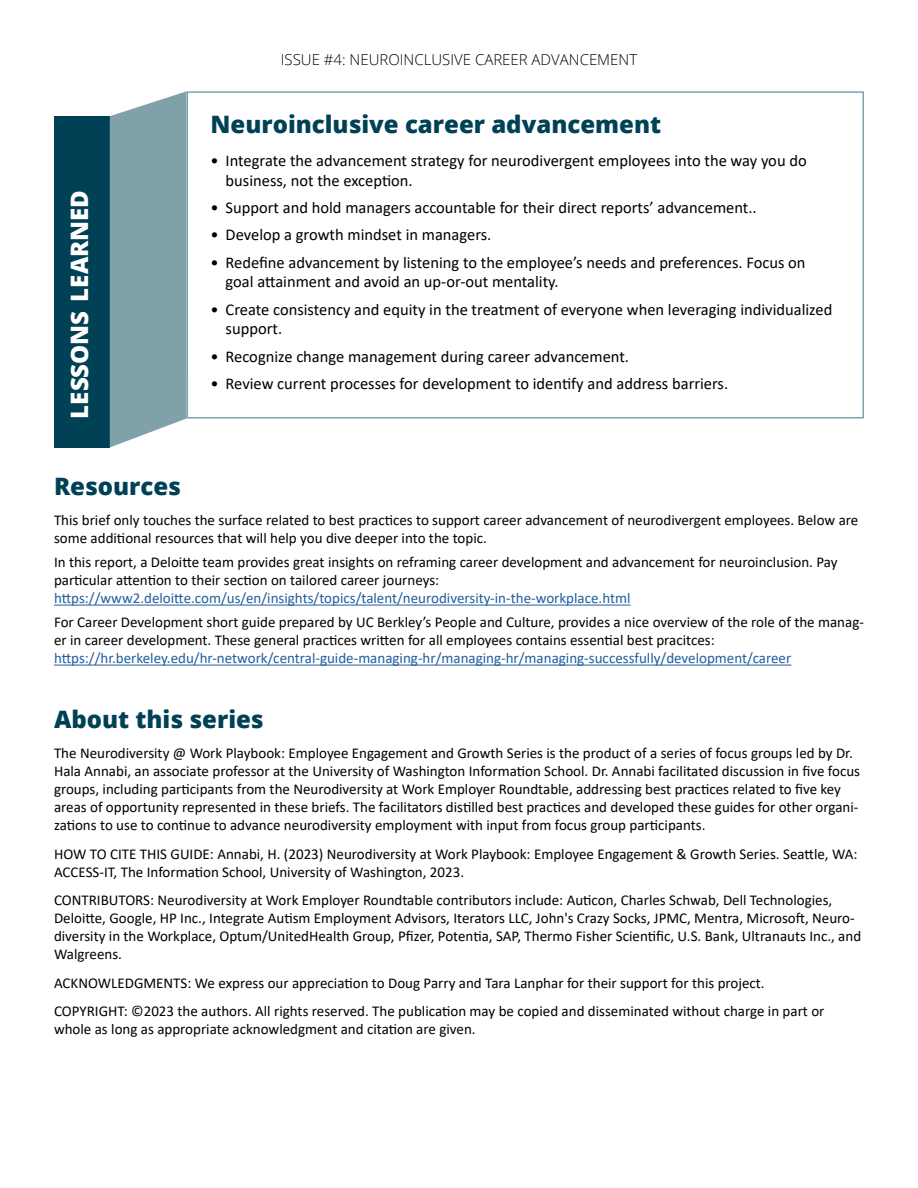
<style>
.page{position:relative;width:918px;height:1188px;background:#fff}
.page>*{position:absolute;margin:0;border:0;box-sizing:border-box;transform-origin:0 0}
.t1{font:800 24px "Open Sans";color:#004155}
.t2{font:800 24px "Open Sans";color:#fff}
.t3{font:16.5px/19.8px "Calibri";color:#000}
.t4{font:15px/18px "Calibri";color:#000}
.t5{font:15px "Calibri";color:#215e9e}
.t6{font:300 15px "Open Sans";color:#000}
</style>
<div class="page">
<div style="left:187px;top:91px;width:677px;height:327px;border:2px solid #80a0aa"></div>
<hr style="left:54px;top:605px;width:577px;height:1px;background:#215e9e">
<hr style="left:54px;top:665px;width:737px;height:1px;background:#215e9e">
<div style="left:54px;top:116px;width:56px;height:331px;background:#004155"></div>
<svg style="left:110px;top:91px;width:77px;height:356px;background:#89a7b0"></svg>
<p class="t2" style="left:61px;top:418px;width:230px;rotate:-90deg">LESSONS LEARNED</p>
<p class="t6" style="left:281px;top:50px;width:358px">ISSUE #4: NEUROINCLUSIVE CAREER ADVANCEMENT</p>
<h2 class="t1" style="left:211px;top:106px;width:452px">Neuroinclusive career advancement</h2>
<p class="t3" style="left:226px;top:150px;width:583px;text-indent:-15px">• Integrate the advancement strategy for neurodivergent employees into the way you do business, not the exception.</p>
<p class="t3" style="left:211px;top:197px;width:548px">• Support and hold managers accountable for their direct reports’ advancement..</p>
<p class="t3" style="left:211px;top:224px;width:282px">• Develop a growth mindset in managers.</p>
<p class="t3" style="left:226px;top:252px;width:582px;text-indent:-15px">• Redefine advancement by listening to the employee’s needs and preferences. Focus on goal attainment and avoid an up-or-out mentality.</p>
<p class="t3" style="left:226px;top:299px;width:608px;text-indent:-15px">• Create consistency and equity in the treatment of everyone when leveraging individualized support.</p>
<p class="t3" style="left:211px;top:346px;width:420px">• Recognize change management during career advancement.</p>
<p class="t3" style="left:211px;top:373px;width:519px">• Review current processes for development to identify and address barriers.</p>
<h2 class="t1" style="left:54px;top:468px;width:129px">Resources</h2>
<p class="t4" style="left:54px;top:511px;width:806px">This brief only touches the surface related to best practices to support career advancement of neurodivergent employees. Below are</p>
<p class="t4" style="left:54px;top:526px;width:785px;line-height:24px">some additional resources that will help you dive deeper into the topic.<br>In this report, a Deloitte team provides great insights on reframing career development and advancement for neuroinclusion. Pay</p>
<p class="t4" style="left:54px;top:571px;width:387px">particular attention to their section on tailored career journeys:</p>
<p class="t5" style="left:54px;top:588px;width:578px">https://www2.deloitte.com/us/en/insights/topics/talent/neurodiversity-in-the-workplace.html</p>
<p class="t4" style="left:54px;top:613px;width:812px">For Career Development short guide prepared by UC Berkley’s People and Culture, provides a nice overview of the role of the manag&shy;er in career development. These general practices written for all employees contains essential best pracitces:</p>
<p class="t5" style="left:54px;top:648px;width:739px">https://hr.berkeley.edu/hr-network/central-guide-managing-hr/managing-hr/managing-successfully/development/career</p>
<h2 class="t1" style="left:54px;top:701px;width:211px">About this series</h2>
<p class="t4" style="left:54px;top:744px;width:808px">The Neurodiversity @ Work Playbook: Employee Engagement and Growth Series is the product of a series of focus groups led by Dr.<br>Hala Annabi, an associate professor at the University of Washington Information School. Dr. Annabi facilitated discussion in five focus groups, including participants from the Neurodiversity at Work Employer Roundtable, addressing best practices related to five key areas of opportunity represented in these briefs. The facilitators distilled best practices and developed these guides for other organi&shy;zations to use to continue to advance neurodiversity employment with input from focus group participants.</p>
<p class="t4" style="left:54px;top:844px;width:805px">HOW TO CITE THIS GUIDE: Annabi, H. (2023) Neurodiversity at Work Playbook: Employee Engagement &amp; Growth Series. Seattle, WA:<br>ACCESS-IT, The Information School, University of Washington, 2023.</p>
<p class="t4" style="left:54px;top:891px;width:809px">CONTRIBUTORS: Neurodiversity at Work Employer Roundtable contributors include: Auticon, Charles Schwab, Dell Technologies, Deloitte, Google, HP Inc., Integrate Autism Employment Advisors, Iterators LLC, John's Crazy Socks, JPMC, Mentra, Microsoft, Neuro&shy;diversity in the Workplace, Optum/UnitedHealth Group, Pfizer, Potentia, SAP, Thermo Fisher Scientific, U.S. Bank, Ultranauts Inc., and Walgreens.</p>
<p class="t4" style="left:54px;top:973px;width:712px">ACKNOWLEDGMENTS: We express our appreciation to Doug Parry and Tara Lanphar for their support for this project.</p>
<p class="t4" style="left:54px;top:1002px;width:772px">COPYRIGHT: ©2023 the authors. All rights reserved. The publication may be copied and disseminated without charge in part or whole as long as appropriate acknowledgment and citation are given.</p>
</div>
